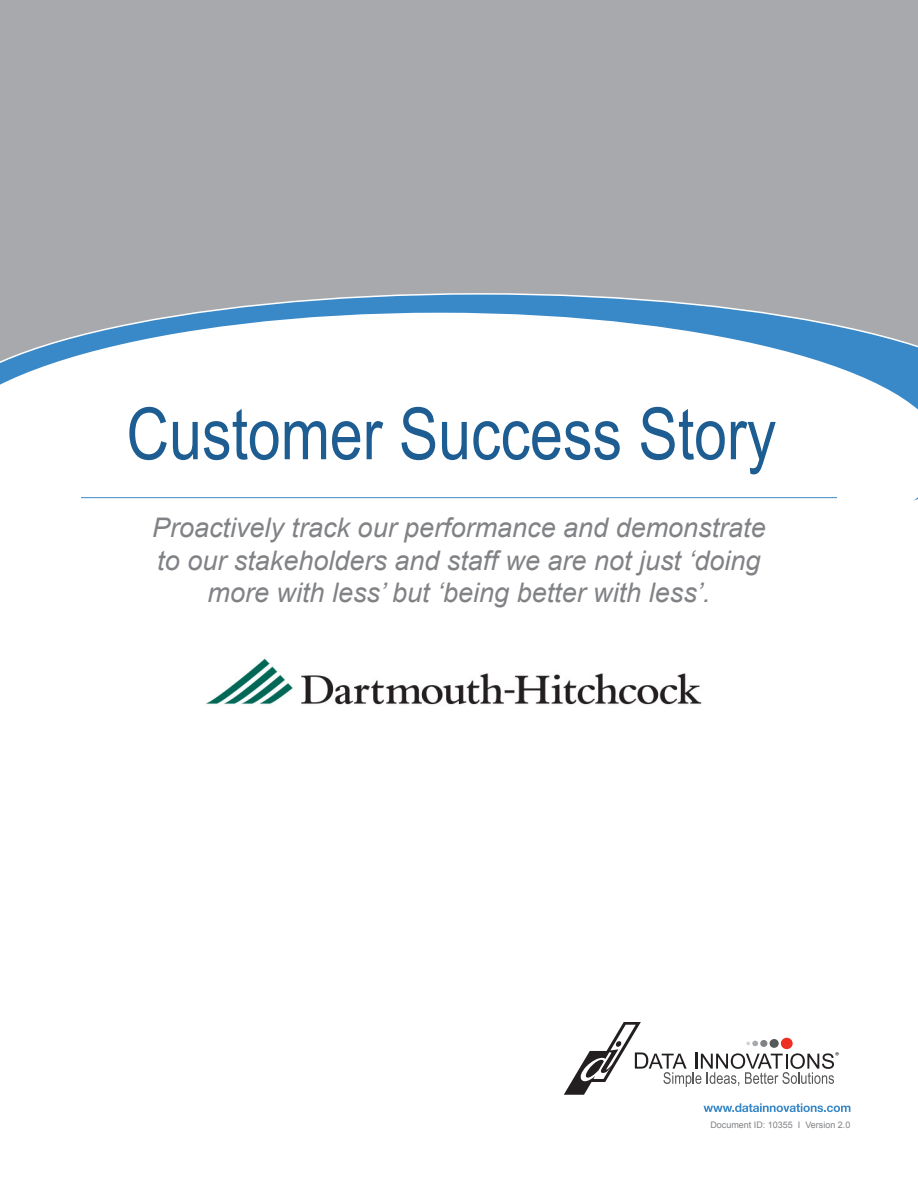
<style>
.page{position:relative;width:918px;height:1188px;background:#fff}
.page>*{position:absolute;margin:0;border:0;box-sizing:border-box;transform-origin:0 0}
.t1{font:72px "Arial Narrow";color:#1e5d91}
.t2{font:italic 27px/32.4px "Arial";color:#808285;text-align:center}
.t3{font:10.05px "Myriad Pro";color:#231f20}
.t4{font:9px "Arial";color:#808285}
</style>
<div class="page">
<div style="left:0;top:0;width:918px;height:423px;background:#a8a9ad"></div>
<svg style="left:191px;top:293px;width:578px;height:20px"></svg>
<svg style="left:0;top:313px;width:918px;height:188px;fill:#fff"></svg>
<hr style="left:81px;top:497px;width:756px;height:1px;background:#3989c8">
<svg style="left:564px;top:1022px;width:270px;height:73px"></svg>
<svg style="left:703px;top:1103px;width:148px;height:9px"></svg>
<img style="left:205px;top:658px;width:497px;height:47px">
<p class="t1" style="left:127px;top:381px;width:651px">Customer Success Story</p>
<h2 class="t2" style="left:152px;top:512px;width:615px">Proactively track our performance and demonstrate to our stakeholders and staff we are not just ‘doing more with less’ but ‘being better with less’.</h2>
<p class="t3" style="left:835px;top:1050px;width:6px">®</p>
<p class="t4" style="left:710px;top:1119px;width:142px">Document ID: 10355 I Version 2.0</p>
</div>
